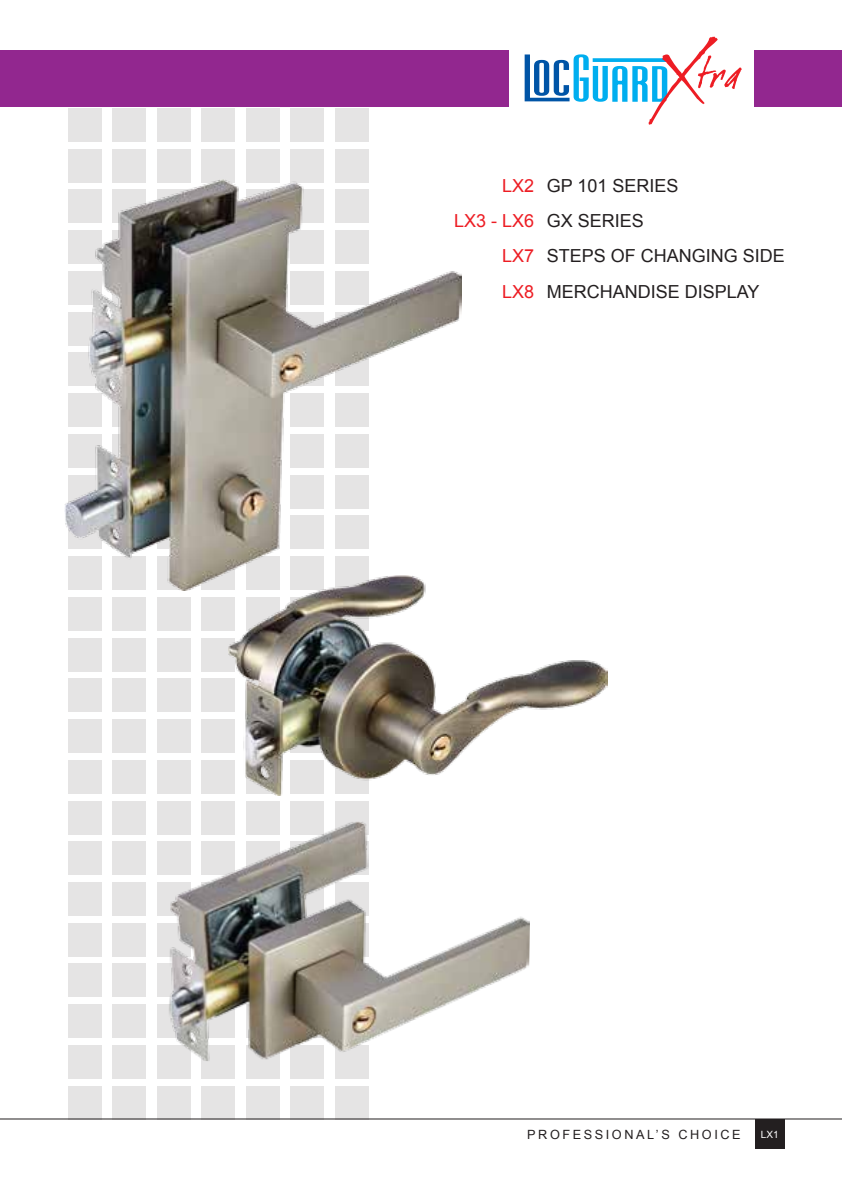
<style>
.page{position:relative;width:842px;height:1191px;background:#fff}
.page>*{position:absolute;margin:0;border:0;box-sizing:border-box;transform-origin:0 0}
.t1{font:18px/35.4px "Arial";color:#231f20}
.t2{font:18px/35.4px "Arial";color:#ed1d24;text-align:right}
.t3{font:12.8px "Arial";letter-spacing:.2em;color:#231f20}
.t4{font:10px "Arial";color:#fff}
</style>
<div class="page">
<div style="left:68px;top:108px;width:34px;height:34px;background:#e5e4e4"></div>
<div style="left:112px;top:108px;width:34px;height:34px;background:#e5e4e4"></div>
<div style="left:157px;top:108px;width:34px;height:34px;background:#e5e4e4"></div>
<div style="left:201px;top:108px;width:34px;height:34px;background:#e5e4e4"></div>
<div style="left:246px;top:108px;width:34px;height:34px;background:#e5e4e4"></div>
<div style="left:290px;top:108px;width:34px;height:34px;background:#e5e4e4"></div>
<div style="left:335px;top:108px;width:34px;height:34px;background:#e5e4e4"></div>
<div style="left:68px;top:149px;width:34px;height:34px;background:#e5e4e4"></div>
<div style="left:112px;top:149px;width:34px;height:34px;background:#e5e4e4"></div>
<div style="left:157px;top:149px;width:34px;height:34px;background:#e5e4e4"></div>
<div style="left:201px;top:149px;width:34px;height:34px;background:#e5e4e4"></div>
<div style="left:246px;top:149px;width:34px;height:34px;background:#e5e4e4"></div>
<div style="left:290px;top:149px;width:34px;height:34px;background:#e5e4e4"></div>
<div style="left:335px;top:149px;width:34px;height:34px;background:#e5e4e4"></div>
<div style="left:68px;top:597px;width:34px;height:34px;background:#e5e4e4"></div>
<div style="left:112px;top:597px;width:34px;height:34px;background:#e5e4e4"></div>
<div style="left:157px;top:597px;width:34px;height:34px;background:#e5e4e4"></div>
<div style="left:201px;top:597px;width:34px;height:34px;background:#e5e4e4"></div>
<div style="left:68px;top:637px;width:34px;height:34px;background:#e5e4e4"></div>
<div style="left:112px;top:637px;width:34px;height:34px;background:#e5e4e4"></div>
<div style="left:157px;top:637px;width:34px;height:34px;background:#e5e4e4"></div>
<div style="left:201px;top:637px;width:34px;height:34px;background:#e5e4e4"></div>
<div style="left:68px;top:678px;width:34px;height:34px;background:#e5e4e4"></div>
<div style="left:112px;top:678px;width:34px;height:34px;background:#e5e4e4"></div>
<div style="left:157px;top:678px;width:34px;height:34px;background:#e5e4e4"></div>
<div style="left:201px;top:678px;width:34px;height:34px;background:#e5e4e4"></div>
<div style="left:68px;top:719px;width:34px;height:34px;background:#e5e4e4"></div>
<div style="left:112px;top:719px;width:34px;height:34px;background:#e5e4e4"></div>
<div style="left:157px;top:719px;width:34px;height:34px;background:#e5e4e4"></div>
<div style="left:201px;top:719px;width:34px;height:34px;background:#e5e4e4"></div>
<div style="left:68px;top:760px;width:34px;height:33px;background:#e5e4e4"></div>
<div style="left:112px;top:760px;width:34px;height:33px;background:#e5e4e4"></div>
<div style="left:157px;top:760px;width:34px;height:33px;background:#e5e4e4"></div>
<div style="left:201px;top:760px;width:34px;height:33px;background:#e5e4e4"></div>
<div style="left:68px;top:800px;width:34px;height:34px;background:#e5e4e4"></div>
<div style="left:112px;top:800px;width:34px;height:34px;background:#e5e4e4"></div>
<div style="left:157px;top:800px;width:34px;height:34px;background:#e5e4e4"></div>
<div style="left:201px;top:800px;width:34px;height:34px;background:#e5e4e4"></div>
<div style="left:246px;top:800px;width:34px;height:34px;background:#e5e4e4"></div>
<div style="left:290px;top:800px;width:34px;height:34px;background:#e5e4e4"></div>
<div style="left:335px;top:800px;width:34px;height:34px;background:#e5e4e4"></div>
<div style="left:68px;top:841px;width:34px;height:34px;background:#e5e4e4"></div>
<div style="left:112px;top:841px;width:34px;height:34px;background:#e5e4e4"></div>
<div style="left:157px;top:841px;width:34px;height:34px;background:#e5e4e4"></div>
<div style="left:68px;top:882px;width:34px;height:34px;background:#e5e4e4"></div>
<div style="left:112px;top:882px;width:34px;height:34px;background:#e5e4e4"></div>
<div style="left:157px;top:882px;width:34px;height:34px;background:#e5e4e4"></div>
<div style="left:68px;top:922px;width:34px;height:34px;background:#e5e4e4"></div>
<div style="left:112px;top:922px;width:34px;height:34px;background:#e5e4e4"></div>
<div style="left:157px;top:922px;width:34px;height:34px;background:#e5e4e4"></div>
<div style="left:68px;top:963px;width:34px;height:34px;background:#e5e4e4"></div>
<div style="left:112px;top:963px;width:34px;height:34px;background:#e5e4e4"></div>
<div style="left:157px;top:963px;width:34px;height:34px;background:#e5e4e4"></div>
<div style="left:68px;top:1004px;width:34px;height:34px;background:#e5e4e4"></div>
<div style="left:112px;top:1004px;width:34px;height:34px;background:#e5e4e4"></div>
<div style="left:157px;top:1004px;width:34px;height:34px;background:#e5e4e4"></div>
<div style="left:68px;top:1045px;width:34px;height:33px;background:#e5e4e4"></div>
<div style="left:112px;top:1045px;width:34px;height:33px;background:#e5e4e4"></div>
<div style="left:157px;top:1045px;width:34px;height:33px;background:#e5e4e4"></div>
<div style="left:201px;top:1045px;width:34px;height:33px;background:#e5e4e4"></div>
<div style="left:246px;top:1045px;width:34px;height:33px;background:#e5e4e4"></div>
<div style="left:290px;top:1045px;width:34px;height:33px;background:#e5e4e4"></div>
<div style="left:335px;top:1045px;width:34px;height:33px;background:#e5e4e4"></div>
<div style="left:68px;top:1085px;width:34px;height:34px;background:#e5e4e4"></div>
<div style="left:112px;top:1085px;width:34px;height:34px;background:#e5e4e4"></div>
<div style="left:157px;top:1085px;width:34px;height:34px;background:#e5e4e4"></div>
<div style="left:201px;top:1085px;width:34px;height:34px;background:#e5e4e4"></div>
<div style="left:246px;top:1085px;width:34px;height:34px;background:#e5e4e4"></div>
<div style="left:290px;top:1085px;width:34px;height:34px;background:#e5e4e4"></div>
<div style="left:335px;top:1085px;width:34px;height:34px;background:#e5e4e4"></div>
<div style="left:0;top:50px;width:509px;height:57px;background:#92278f"></div>
<div style="left:755px;top:50px;width:87px;height:57px;background:#92278f"></div>
<svg style="left:524px;top:36px;width:218px;height:89px"></svg>
<img style="left:228px;top:590px;width:379px;height:206px">
<img style="left:64px;top:179px;width:397px;height:411px">
<img style="left:168px;top:822px;width:362px;height:239px">
<hr style="left:0;top:1118px;width:842px;height:1px;background:#231f20">
<div style="left:755px;top:1118px;width:30px;height:30px;background:#231f20"></div>
<p class="t2" style="left:454px;top:168px;width:82px">LX2<br>LX3 - LX6<br>LX7<br>LX8</p>
<p class="t1" style="left:547px;top:168px;width:240px">GP 101 SERIES<br>GX SERIES<br>STEPS OF CHANGING SIDE<br>MERCHANDISE DISPLAY</p>
<p class="t3" style="left:527px;top:1125px;width:215px">PROFESSIONAL’S CHOICE</p>
<p class="t4" style="left:761px;top:1127px;width:19px">LX1</p>
</div>
